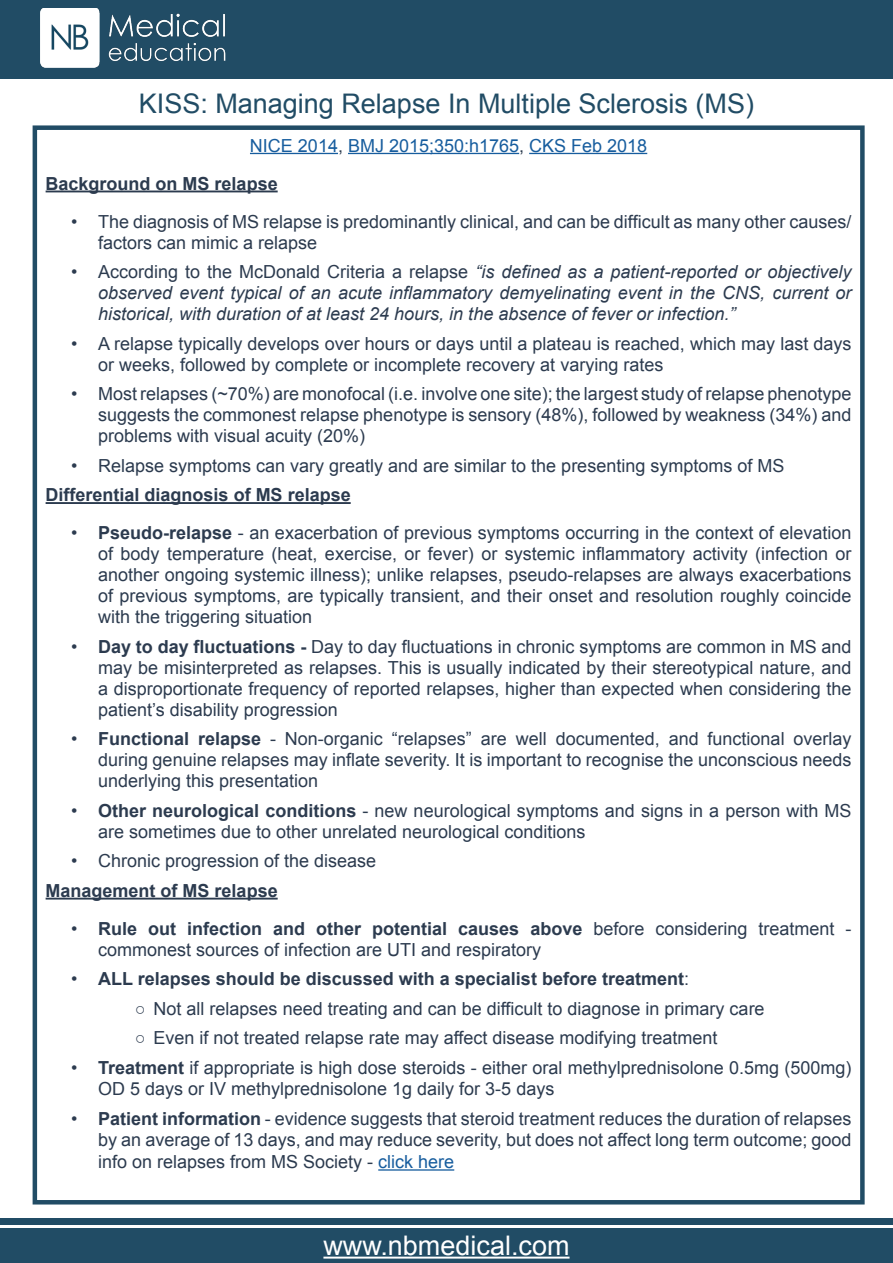
<style>
.page{position:relative;width:893px;height:1263px;background:#fff}
.page>*{position:absolute;margin:0;border:0;box-sizing:border-box;transform-origin:0 0}
.t1{font:27px "Arial";color:#214c65}
.t2{font:27px "Arial";color:#fff}
.t3{font:18px/21px "Arial";color:#2c3b4f}
.t4{font:italic 18px/21px "Arial";color:#2c3b4f;text-align:justify}
.Body{font:700 18px "Arial";color:#2c3b4f}
.body_centre{font:18px "Arial";color:#175d9e}
.s1{color:#2c3b4f}
.s2{font-style:normal}
.s3{font-weight:700}
.s4{font-weight:400}
.s5{color:#175d9e}
</style>
<div class="page">
<div style="left:0;top:0;width:893px;height:79px;background:#214c65"></div>
<div style="left:0;top:1229px;width:893px;height:34px;background:#214c65"></div>
<div style="left:0;top:1218px;width:893px;height:7px;background:#214c65"></div>
<hr style="left:250px;top:153px;width:88px;height:1px;background:#175d9e">
<hr style="left:348px;top:153px;width:171px;height:1px;background:#175d9e">
<hr style="left:529px;top:153px;width:118px;height:1px;background:#175d9e">
<hr style="left:46px;top:191px;width:232px;height:1px;background:#2c3b4f">
<hr style="left:46px;top:502px;width:305px;height:2px;background:#2c3b4f">
<hr style="left:46px;top:898px;width:232px;height:1px;background:#2c3b4f">
<hr style="left:378px;top:1169px;width:76px;height:1px;background:#175d9e">
<div style="left:33px;top:125px;width:832px;height:1079px;border:4px solid #214c65"></div>
<img style="left:40px;top:9px;width:185px;height:58px">
<hr style="left:323px;top:1256px;width:246px;height:2px;background:#fff">
<p class="t1" style="left:139px;top:86px;width:617px">KISS: Managing Relapse In Multiple Sclerosis (MS)</p>
<p class="body_centre" style="left:250px;top:133px;width:399px">NICE 2014<span class="s1">,</span> BMJ 2015;350:h1765<span class="s1">,</span> CKS Feb 2018</p>
<p class="Body" style="left:46px;top:171px;width:234px">Background on MS relapse</p>
<p class="t3" style="left:98px;top:211px;width:755px;text-indent:-27px">• The diagnosis of MS relapse is predominantly clinical, and can be difficult as many other causes/ factors can mimic a relapse</p>
<p class="t4" style="left:98px;top:262px;width:755px;text-indent:-27px"><span class="s2">• According to the McDonald Criteria a relapse</span> “is defined as a patient-reported or objectively observed event typical of an acute inflammatory demyelinating event in the CNS, current or historical, with duration of at least 24 hours, in the absence of fever or infection.”</p>
<p class="t3" style="left:98px;top:333px;width:755px;text-indent:-27px">• A relapse typically develops over hours or days until a plateau is reached, which may last days or weeks, followed by complete or incomplete recovery at varying rates</p>
<p class="t3" style="left:98px;top:383px;width:755px;text-align:justify;text-indent:-27px">• Most relapses (~70%) are monofocal (i.e. involve one site); the largest study of relapse phenotype suggests the commonest relapse phenotype is sensory (48%), followed by weakness (34%) and problems with visual acuity (20%)</p>
<p class="t3" style="left:71px;top:455px;width:715px">• Relapse symptoms can vary greatly and are similar to the presenting symptoms of MS</p>
<p class="Body" style="left:46px;top:483px;width:307px">Differential diagnosis of MS relapse</p>
<p class="t3" style="left:98px;top:522px;width:755px;text-align:justify;text-indent:-27px">• <span class="s3">Pseudo-relapse</span> - an exacerbation of previous symptoms occurring in the context of elevation of body temperature (heat, exercise, or fever) or systemic inflammatory activity (infection or another ongoing systemic illness); unlike relapses, pseudo-relapses are always exacerbations of previous symptoms, are typically transient, and their onset and resolution roughly coincide with the triggering situation</p>
<p class="t3" style="left:98px;top:636px;width:755px;text-align:justify;text-indent:-27px">• <span class="s3">Day to day fluctuations -</span> Day to day fluctuations in chronic symptoms are common in MS and may be misinterpreted as relapses. This is usually indicated by their stereotypical nature, and a disproportionate frequency of reported relapses, higher than expected when considering the patient’s disability progression</p>
<p class="t3" style="left:98px;top:728px;width:755px;text-align:justify;text-indent:-27px">• <span class="s3">Functional relapse</span> - Non-organic “relapses” are well documented, and functional overlay during genuine relapses may inflate severity. It is important to recognise the unconscious needs underlying this presentation</p>
<p class="t3" style="left:98px;top:800px;width:755px;text-indent:-27px">• <span class="s3">Other neurological conditions</span> - new neurological symptoms and signs in a person with MS are sometimes due to other unrelated neurological conditions</p>
<p class="t3" style="left:71px;top:850px;width:307px">• Chronic progression of the disease</p>
<p class="Body" style="left:46px;top:878px;width:234px">Management of MS relapse</p>
<p class="t3" style="left:98px;top:918px;width:755px;text-indent:-27px">• <span class="s3">Rule out infection and other potential causes above</span> before considering treatment - commonest sources of infection are UTI and respiratory</p>
<p class="Body" style="left:71px;top:967px;width:619px"><span class="s4">•</span> ALL relapses should be discussed with a specialist before treatment<span class="s4">:</span></p>
<p class="t3" style="left:135px;top:998px;width:631px">○ Not all relapses need treating and can be difficult to diagnose in primary care</p>
<p class="t3" style="left:135px;top:1027px;width:584px">○ Even if not treated relapse rate may affect disease modifying treatment</p>
<p class="t3" style="left:98px;top:1057px;width:755px;text-indent:-27px">• <span class="s3">Treatment</span> if appropriate is high dose steroids - either oral methylprednisolone 0.5mg (500mg)<br>OD 5 days or IV methylprednisolone 1g daily for 3-5 days</p>
<p class="t3" style="left:98px;top:1108px;width:755px;line-height:21.6px;text-align:justify;text-indent:-27px">• <span class="s3">Patient information</span> - evidence suggests that steroid treatment reduces the duration of relapses by an average of 13 days, and may reduce severity, but does not affect long term outcome; good info on relapses from MS Society - <span class="s5">click here</span></p>
<p class="t2" style="left:323px;top:1227px;width:248px">www.nbmedical.com</p>
</div>
